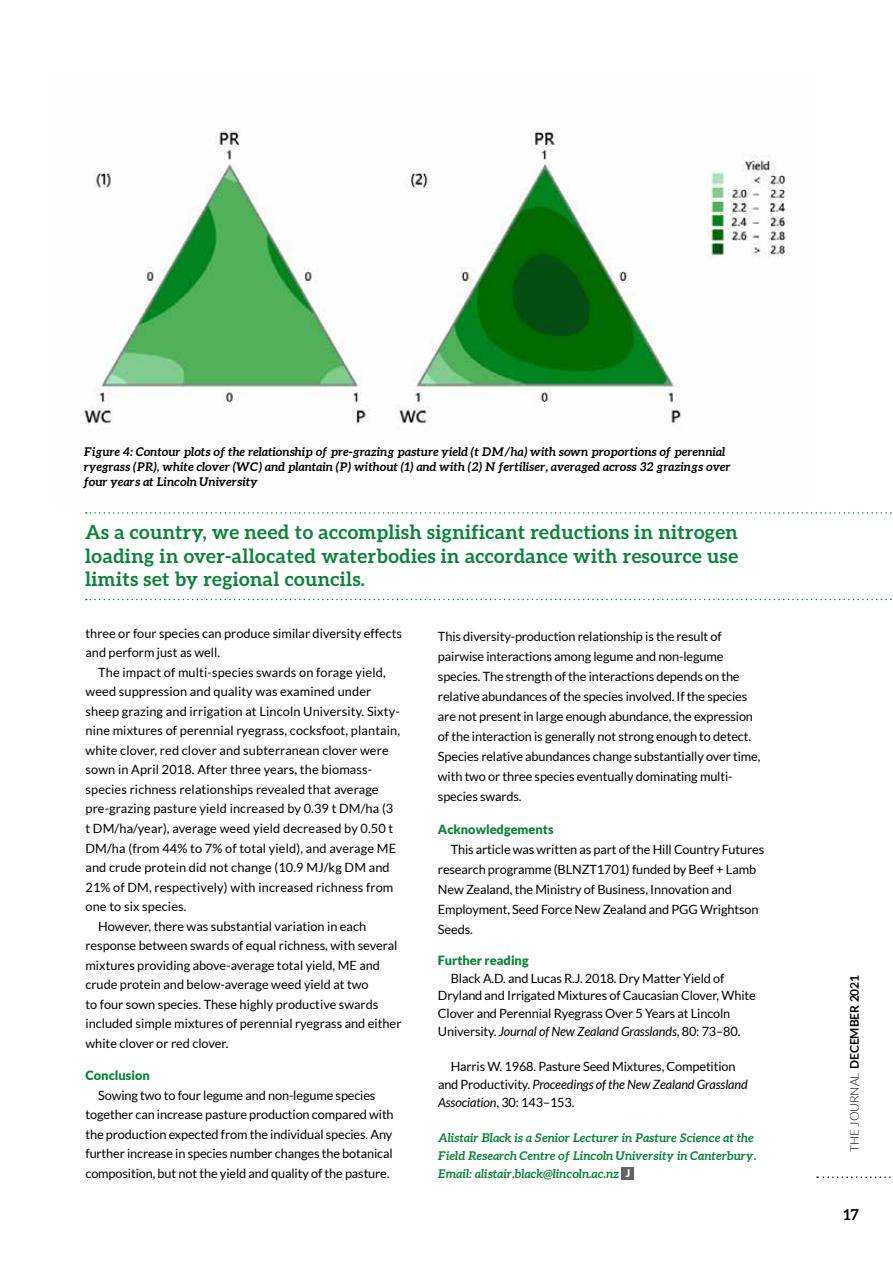
<style>
.page{position:relative;width:893px;height:1263px;background:#fff}
.page>*{position:absolute;margin:0;border:0;box-sizing:border-box;transform-origin:0 0}
.t1{font:700 19.5px/23.4px "Aleo";letter-spacing:.02em;color:#0a833b;text-align:justify}
.t2{font:700 15px "Aleo";color:#000}
.t3{font:12.75px/20px "Lato";letter-spacing:-.01em;color:#000}
.t4{font:12.75px "Lato";letter-spacing:.01em;color:#000}
.t5{font:900 12.75px "Lato";color:#0a833b}
.t6{font:italic 700 12px/15px "Aleo";color:#000}
.t7{font:italic 700 12px/17.7px "Aleo";color:#0a833b}
.t8{font:700 12px "Lato";color:#000}
.s1{font-style:italic}
.s2{font-family:"Lato";font-weight:900;font-style:normal;font-size:10.5px;color:#fff}
.s3{font-weight:300}
</style>
<div class="page">
<svg style="left:817px;top:1176px;width:74px;height:2px"></svg>
<img style="left:84px;top:129px;width:702px;height:295px">
<svg style="left:86px;top:512px;width:806px;height:2px"></svg>
<svg style="left:86px;top:599px;width:806px;height:1px"></svg>
<div style="left:622px;top:1167px;width:12px;height:12px;background:#646363"></div>
<p class="t6" style="left:84px;top:444px;width:648px">Figure 4: Contour plots of the relationship of pre-grazing pasture yield (t DM/ha) with sown proportions of perennial ryegrass (PR), white clover (WC) and plantain (P) without (1) and with (2) N fertiliser, averaged across 32 grazings over four years at Lincoln University</p>
<h1 class="t1" style="left:85px;top:520px;width:655px">As a country, we need to accomplish significant reductions in nitrogen loading in over-allocated waterbodies in accordance with resource use limits set by regional councils.</h1>
<p class="t3" style="left:86px;top:623px;width:318px;line-height:19.5px">three or four species can produce similar diversity effects and perform just as well.</p>
<p class="t4" style="left:98px;top:665px;width:289px">The impact of multi-species swards on forage yield,</p>
<p class="t4" style="left:86px;top:684px;width:287px">weed suppression and quality was examined under</p>
<p class="t4" style="left:86px;top:704px;width:316px">sheep grazing and irrigation at Lincoln University. Sixty-</p>
<p class="t4" style="left:86px;top:724px;width:316px">nine mixtures of perennial ryegrass, cocksfoot, plantain,</p>
<p class="t4" style="left:86px;top:743px;width:305px">white clover, red clover and subterranean clover were</p>
<p class="t4" style="left:86px;top:763px;width:288px">sown in April 2018. After three years, the biomass-</p>
<p class="t4" style="left:86px;top:782px;width:295px">species richness relationships revealed that average</p>
<p class="t4" style="left:86px;top:802px;width:309px">pre-grazing pasture yield increased by 0.39 t DM/ha (3</p>
<p class="t4" style="left:86px;top:821px;width:309px">t DM/ha/year), average weed yield decreased by 0.50 t</p>
<p class="t4" style="left:86px;top:841px;width:312px">DM/ha (from 44% to 7% of total yield), and average ME</p>
<p class="t4" style="left:86px;top:860px;width:306px">and crude protein did not change (10.9 MJ/kg DM and</p>
<p class="t4" style="left:86px;top:880px;width:309px">21% of DM, respectively) with increased richness from</p>
<p class="t4" style="left:86px;top:899px;width:102px">one to six species.</p>
<p class="t3" style="left:98px;top:916px;width:269px">However, there was substantial variation in each</p>
<p class="t3" style="left:86px;top:935px;width:313px">response between swards of equal richness, with several</p>
<p class="t3" style="left:86px;top:955px;width:296px">mixtures providing above-average total yield, ME and</p>
<p class="t3" style="left:86px;top:974px;width:285px">crude protein and below-average weed yield at two</p>
<p class="t3" style="left:86px;top:994px;width:294px">to four sown species. These highly productive swards</p>
<p class="t3" style="left:86px;top:1014px;width:317px">included simple mixtures of perennial ryegrass and either</p>
<p class="t3" style="left:86px;top:1033px;width:145px">white clover or red clover.</p>
<p class="t5" style="left:86px;top:1068px;width:66px">Conclusion</p>
<p class="t3" style="left:86px;top:1085px;width:310px;line-height:19.5px;text-align:center">Sowing two to four legume and non-legume species together can increase pasture production compared with the production expected from the individual species. Any further increase in species number changes the botanical composition, but not the yield and quality of the pasture.</p>
<p class="t3" style="left:438px;top:627px;width:324px">This diversity-production relationship is the result of pairwise interactions among legume and non-legume species. The strength of the interactions depends on the relative abundances of the species involved. If the species are not present in large enough abundance, the expression of the interaction is generally not strong enough to detect.<br>Species relative abundances change substantially over time, with two or three species eventually dominating multi&shy;species swards.</p>
<p class="t5" style="left:438px;top:822px;width:117px">Acknowledgements</p>
<p class="t3" style="left:438px;top:839px;width:328px;text-indent:13px">This article was written as part of the Hill Country Futures research programme (BLNZT1701) funded by Beef + Lamb New Zealand, the Ministry of Business, Innovation and Employment, Seed Force New Zealand and PGG Wrightson Seeds.</p>
<p class="t5" style="left:438px;top:953px;width:92px">Further reading</p>
<p class="t3" style="left:438px;top:969px;width:319px;line-height:17.7px;text-indent:13px">Black A.D. and Lucas R.J. 2018. Dry Matter Yield of Dryland and Irrigated Mixtures of Caucasian Clover, White Clover and Perennial Ryegrass Over 5 Years at Lincoln University. <span class="s1">Journal of New Zealand Grasslands</span>, 80: 73–80.</p>
<p class="t3" style="left:438px;top:1058px;width:311px;line-height:17.7px;text-indent:13px">Harris W. 1968. Pasture Seed Mixtures, Competition and Productivity. <span class="s1">Proceedings of the New Zealand Grassland<br>Association</span>, 30: 143–153.</p>
<p class="t7" style="left:438px;top:1129px;width:320px">Alistair Black is a Senior Lecturer in Pasture Science at the<br>Field Research Centre of Lincoln University in Canterbury.<br>Email: alistair.black@lincoln.ac.nz <span class="s2">J</span></p>
<p class="t8" style="left:848px;top:1152px;width:179px;rotate:-90deg"><span class="s3">THE JOURNAL</span> DECEMBER 2021</p>
<p class="t2" style="left:844px;top:1206px;width:17px">17</p>
</div>
